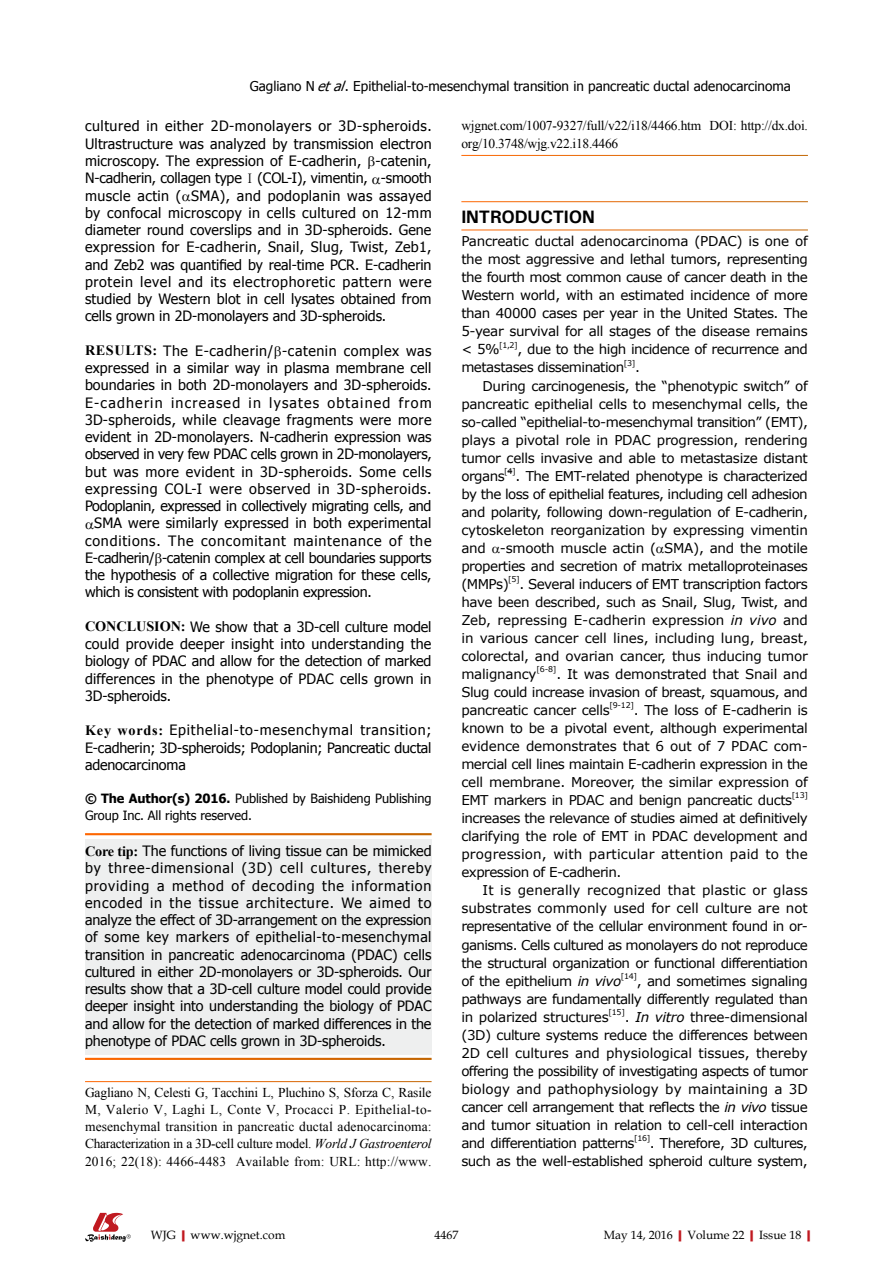
<style>
.page{position:relative;width:893px;height:1263px;background:#fff}
.page>*{position:absolute;margin:0;border:0;box-sizing:border-box;transform-origin:0 0}
.t1{font:700 18px "Univers";letter-spacing:-.01em;color:#000}
.t2{font:14.25px/17.2px "Tahoma";color:#000;text-align:justify}
.t3{font:14.25px "Tahoma";letter-spacing:-.02em;color:#000}
.t4{font:14.25px "Tahoma";letter-spacing:-.025em;color:#000}
.t5{font:14.25px "Tahoma";letter-spacing:.025em;color:#000}
.t6{font:14.25px "Tahoma";letter-spacing:.045em;color:#000}
.t7{font:14.25px "Tahoma";letter-spacing:.03em;color:#000}
.t8{font:14.25px "Tahoma";letter-spacing:.055em;color:#000}
.t9{font:14.25px "Tahoma";letter-spacing:.04em;color:#000}
.t10{font:14.25px "Tahoma";letter-spacing:.085em;color:#000}
.t11{font:13.5px/18px "Verdana";letter-spacing:-.035em;color:#000;text-align:justify}
.t12{font:13.5px/17.2px "Times New Roman";letter-spacing:-.015em;color:#000}
.t13{font:13.5px "Verdana";letter-spacing:.01em;color:#000}
.t14{font:13.5px "Tahoma";color:#000}
.t15{font:13.5px "Verdana";letter-spacing:-.015em;color:#000}
.t16{font:13.5px "Verdana";letter-spacing:-.005em;color:#000}
.t17{font:12.75px/17.2px "Tahoma";letter-spacing:-.005em;color:#000}
.t18{font:12px "Book Antiqua";color:#000}
.t19{font:7.8px "Verdana";letter-spacing:-.035em;color:#000}
.s1{font-style:italic}
.s2{font-family:"Koz Min Pro";font-size:12.75px}
.s3{font-family:"Times New Roman";font-weight:700}
.s4{font-weight:700}
.s5{font-weight:700;color:#c01920}
</style>
<div class="page">
<svg style="left:85px;top:1213px;width:46px;height:29px"></svg>
<div style="left:85px;top:839px;width:347px;height:216px;background:#eeefef"></div>
<p class="t14" style="left:250px;top:77px;width:543px">Gagliano N <span class="s1">etal</span>. Epithelial-to-mesenchymal transition in pancreatic ductal adenocarcinoma</p>
<p class="t2" style="left:85px;top:117px;width:348px">cultured in either 2D-monolayers or 3D-spheroids.<br>Ultrastructure was analyzed by transmission electron microscopy. The expression of E-cadherin, -catenin, N-cadherin, collagen type <span class="s2">Ⅰ</span> (COL-I), vimentin, -smooth muscle actin ( SMA), and podoplanin was assayed by confocal microscopy in cells cultured on 12-mm diameter round coverslips and in 3D-spheroids. Gene expression for E-cadherin, Snail, Slug, Twist, Zeb1, and Zeb2 was quantified by real-time PCR. E-cadherin protein level and its electrophoretic pattern were studied by Western blot in cell lysates obtained from cells grown in 2D-monolayers and 3D-spheroids.</p>
<p class="t9" style="left:85px;top:341px;width:348px"><span class="s3">RESULTS:</span> The E-cadherin/ -catenin complex was</p>
<p class="t2" style="left:85px;top:359px;width:348px">expressed in a similar way in plasma membrane cell</p>
<p class="t2" style="left:85px;top:376px;width:348px">boundaries in both 2D-monolayers and 3D-spheroids.</p>
<p class="t10" style="left:85px;top:393px;width:348px">E-cadherin increased in lysates obtained from</p>
<p class="t5" style="left:85px;top:410px;width:348px">3D-spheroids, while cleavage fragments were more</p>
<p class="t2" style="left:85px;top:428px;width:348px">evident in 2D-monolayers. N-cadherin expression was</p>
<p class="t4" style="left:85px;top:445px;width:348px">observed in very few PDAC cells grown in 2D-monolayers,</p>
<p class="t7" style="left:85px;top:462px;width:348px">but was more evident in 3D-spheroids. Some cells</p>
<p class="t6" style="left:85px;top:479px;width:348px">expressing COL-I were observed in 3D-spheroids.</p>
<p class="t2" style="left:85px;top:497px;width:348px">Podoplanin, expressed in collectively migrating cells, and</p>
<p class="t2" style="left:94px;top:514px;width:339px">SMA were similarly expressed in both experimental</p>
<p class="t8" style="left:85px;top:531px;width:348px">conditions. The concomitant maintenance of the</p>
<p class="t3" style="left:85px;top:548px;width:348px">E-cadherin/ -catenin complex at cell boundaries supports</p>
<p class="t2" style="left:85px;top:566px;width:348px">the hypothesis of a collective migration for these cells,</p>
<p class="t2" style="left:85px;top:583px;width:288px">which is consistent with podoplanin expression.</p>
<p class="t2" style="left:85px;top:617px;width:348px"><span class="s3">CONCLUSION:</span> We show that a 3D-cell culture model could provide deeper insight into understanding the biology of PDAC and allow for the detection of marked differences in the phenotype of PDAC cells grown in 3D-spheroids.</p>
<p class="t2" style="left:85px;top:721px;width:348px"><span class="s3">Key words:</span> Epithelial-to-mesenchymal transition; E-cadherin; 3D-spheroids; Podoplanin; Pancreatic ductal adenocarcinoma</p>
<p class="t17" style="left:85px;top:789px;width:348px"><span class="s4">© The Author(s) 2016.</span> Published by Baishideng Publishing<br>Group Inc. All rights reserved.</p>
<p class="t2" style="left:85px;top:842px;width:348px"><span class="s3">Core tip:</span> The functions of living tissue can be mimicked by three-dimensional (3D) cell cultures, thereby providing a method of decoding the information encoded in the tissue architecture. We aimed to analyze the effect of 3D-arrangement on the expression of some key markers of epithelial-to-mesenchymal transition in pancreatic adenocarcinoma (PDAC) cells cultured in either 2D-monolayers or 3D-spheroids. Our results show that a 3D-cell culture model could provide deeper insight into understanding the biology of PDAC and allow for the detection of marked differences in the phenotype of PDAC cells grown in 3D-spheroids.</p>
<p class="t12" style="left:85px;top:1083px;width:348px;text-align:justify">Gagliano N, Celesti G, Tacchini L, Pluchino S, Sforza C, Rasile M, Valerio V, Laghi L, Conte V, Procacci P. Epithelial-to&shy;mesenchymal transition in pancreatic ductal adenocarcinoma:<br>Characterization in a 3D-cell culture model. <span class="s1">World J Gastroenterol </span>2016; 22(18): 4466-4483 Available from: URL: http://www.</p>
<p class="t12" style="left:461px;top:117px;width:348px">wjgnet.com/1007-9327/full/v22/i18/4466.htm DOI: http://dx.doi. org/10.3748/wjg.v22.i18.4466</p>
<p class="t1" style="left:461px;top:205px;width:135px">INTRODUCTION</p>
<p class="t11" style="left:461px;top:232px;width:348px">Pancreatic ductal adenocarcinoma (PDAC) is one of the most aggressive and lethal tumors, representing the fourth most common cause of cancer death in the Western world, with an estimated incidence of more than 40000 cases per year in the United States. The 5-year survival for all stages of the disease remains &lt; 5%</p>
<p class="t19" style="left:499px;top:340px;width:20px">[1,2]</p>
<p class="t11" style="left:461px;top:340px;width:348px;text-indent:56px">, due to the high incidence of recurrence and metastases dissemination</p>
<p class="t19" style="left:624px;top:358px;width:13px">[3]</p>
<p class="t11" style="left:635px;top:358px;width:6px">.</p>
<p class="t11" style="left:483px;top:376px;width:327px">During carcinogenesis, the “phenotypic switch” of</p>
<p class="t11" style="left:461px;top:394px;width:348px">pancreatic epithelial cells to mesenchymal cells, the</p>
<p class="t11" style="left:461px;top:412px;width:348px">so-called “epithelial-to-mesenchymal transition” (EMT),</p>
<p class="t15" style="left:461px;top:431px;width:348px">plays a pivotal role in PDAC progression, rendering</p>
<p class="t11" style="left:461px;top:448px;width:348px">tumor cells invasive and able to metastasize distant</p>
<p class="t11" style="left:461px;top:466px;width:45px">organs</p>
<p class="t19" style="left:504px;top:466px;width:13px">[4]</p>
<p class="t11" style="left:461px;top:466px;width:348px;text-indent:54px">. The EMT-related phenotype is characterized by the loss of epithelial features, including cell adhesion and polarity, following down-regulation of E-cadherin, cytoskeleton reorganization by expressing vimentin and -smooth muscle actin ( SMA), and the motile properties and secretion of matrix metalloproteinases (MMPs)</p>
<p class="t19" style="left:508px;top:574px;width:13px">[5]</p>
<p class="t11" style="left:461px;top:574px;width:348px;text-indent:58px">. Several inducers of EMT transcription factors have been described, such as Snail, Slug, Twist, and Zeb, repressing E-cadherin expression <span class="s1">in vivo</span> and in various cancer cell lines, including lung, breast, colorectal, and ovarian cancer, thus inducing tumor malignancy</p>
<p class="t19" style="left:536px;top:664px;width:22px">[6-8]</p>
<p class="t11" style="left:461px;top:665px;width:348px;text-indent:95px">. It was demonstrated that Snail and Slug could increase invasion of breast, squamous, and pancreatic cancer cells</p>
<p class="t19" style="left:609px;top:700px;width:26px">[9-12]</p>
<p class="t11" style="left:461px;top:701px;width:348px;text-align:left;text-indent:172px">. The loss of E-cadherin is known to be a pivotal event, although experimental evidence demonstrates that 6 out of 7 PDAC com&shy;mercial cell lines maintain E-cadherin expression in the cell membrane. Moreover, the similar expression of EMT markers in PDAC and benign pancreatic ducts</p>
<p class="t19" style="left:792px;top:791px;width:18px">[13]</p>
<p class="t11" style="left:461px;top:809px;width:348px">increases the relevance of studies aimed at definitively</p>
<p class="t11" style="left:461px;top:827px;width:348px">clarifying the role of EMT in PDAC development and</p>
<p class="t13" style="left:461px;top:846px;width:348px">progression, with particular attention paid to the</p>
<p class="t11" style="left:461px;top:863px;width:161px">expression of E-cadherin.</p>
<p class="t13" style="left:483px;top:882px;width:327px">It is generally recognized that plastic or glass</p>
<p class="t16" style="left:461px;top:900px;width:348px">substrates commonly used for cell culture are not</p>
<p class="t11" style="left:461px;top:917px;width:346px">representative of the cellular environment found in or-</p>
<p class="t11" style="left:461px;top:935px;width:348px">ganisms. Cells cultured as monolayers do not reproduce</p>
<p class="t11" style="left:461px;top:953px;width:348px">the structural organization or functional differentiation</p>
<p class="t11" style="left:461px;top:971px;width:161px">of the epithelium <span class="s1">in vivo</span></p>
<p class="t19" style="left:621px;top:971px;width:18px">[14]</p>
<p class="t11" style="left:461px;top:971px;width:348px;text-indent:175px">, and sometimes signaling pathways are fundamentally differently regulated than in polarized structures</p>
<p class="t19" style="left:608px;top:1007px;width:18px">[15]</p>
<p class="t11" style="left:461px;top:1007px;width:348px;text-indent:163px">. <span class="s1">In vitro</span> three-dimensional (3D) culture systems reduce the differences between 2D cell cultures and physiological tissues, thereby offering the possibility of investigating aspects of tumor biology and pathophysiology by maintaining a 3D cancer cell arrangement that reflects the <span class="s1">in vivo</span> tissue and tumor situation in relation to cell-cell interaction and differentiation patterns</p>
<p class="t19" style="left:634px;top:1133px;width:18px">[16]</p>
<p class="t11" style="left:461px;top:1133px;width:348px;text-align:right">. Therefore, 3D cultures,<br>such as the well-established spheroid culture system,</p>
<p class="t18" style="left:151px;top:1226px;width:136px">WJG<span class="s5">|</span>www.wjgnet.com</p>
<p class="t18" style="left:434px;top:1226px;width:25px">4467</p>
<p class="t18" style="left:604px;top:1226px;width:214px">May 14, 2016<span class="s5">|</span>Volume 22<span class="s5">|</span>Issue 18<span class="s5">|</span></p>
</div>
